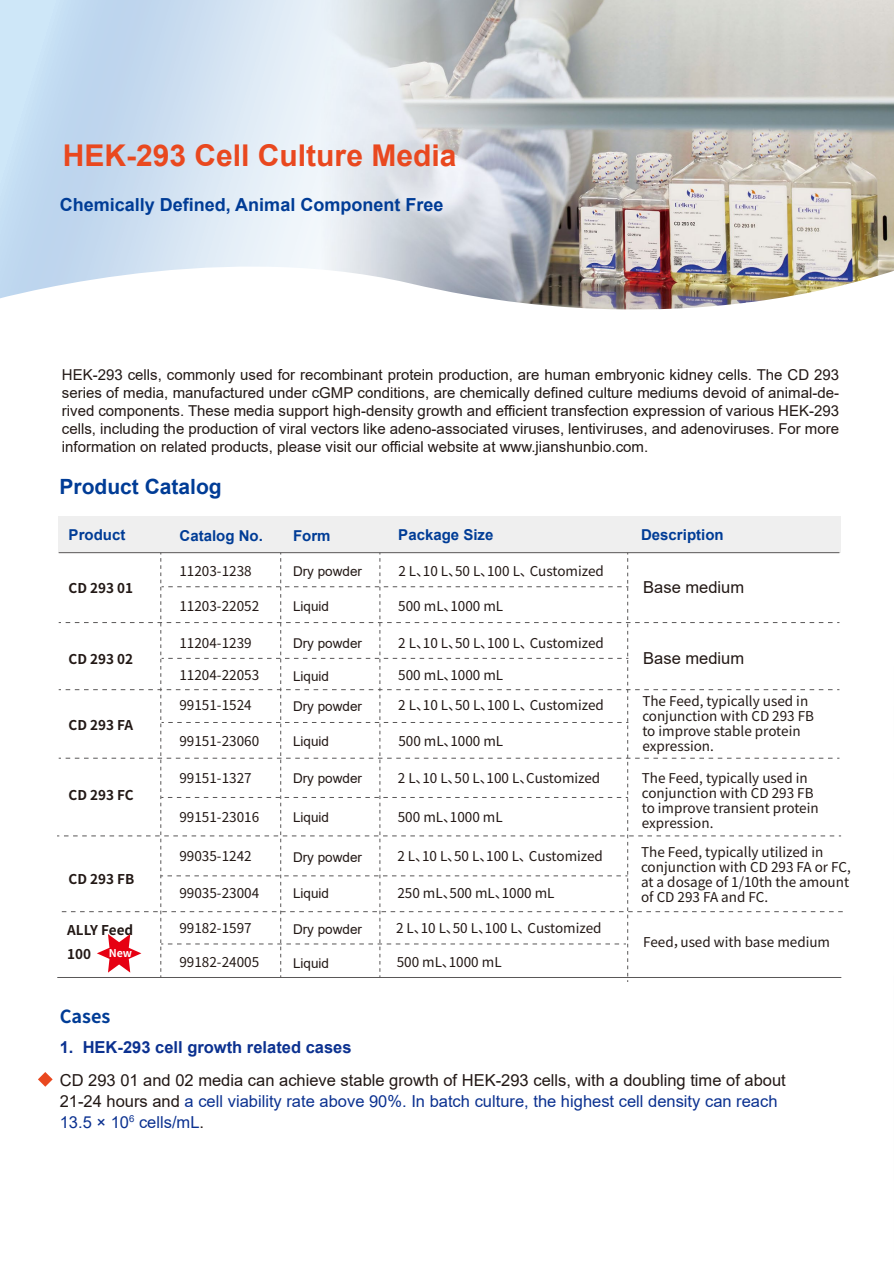
<style>
.page{position:relative;width:894px;height:1263px;background:#fff}
.page>*{position:absolute;margin:0;border:0;box-sizing:border-box;transform-origin:0 0}
.t1{font:700 30px "Arial";color:#e9481f}
.t2{font:700 21px "Arial";color:#003c96}
.t3{font:700 18px "Arial";color:#003c96}
.t4{font:700 18px "Source Han Sans SC";color:#003c96}
.t5{font:16.5px/21px "Arial";color:#221815}
.t6{font:700 16.5px "Arial";color:#0b3190}
.t7{font:15px/18px "Arial";color:#221815;text-align:justify}
.t8{font:700 15px "Arial";color:#003c96}
.t9{font:13.5px/15px "Source Han Sans SC";color:#221815}
.t10{font:13.5px "Arial";color:#221815}
.t11{font:700 13.5px "Source Han Sans SC";color:#221815}
.t12{font:700 10.65px "Source Han Sans SC";color:#fff}
.s1{color:#0b3190}
</style>
<div class="page">
<svg style="left:0;top:0;width:893px;height:254px"></svg>
<img style="left:0;top:254px;width:893px;height:56px">
<svg style="left:38px;top:1072px;width:15px;height:15px"></svg>
<div style="left:59px;top:516px;width:781px;height:37px;background:#efefef"></div>
<hr style="left:59px;top:552px;width:780px;height:1px;background:#595757">
<svg style="left:57px;top:553px;width:785px;height:429px"></svg>
<h1 class="t1" style="left:63px;top:135px;width:395px">HEK-293 Cell Culture Media</h1>
<h3 class="t3" style="left:60px;top:192px;width:385px">Chemically Defined, Animal Component Free</h3>
<p class="t7" style="left:62px;top:366px;width:778px">HEK-293 cells, commonly used for recombinant protein production, are human embryonic kidney cells. The CD 293 series of media, manufactured under cGMP conditions, are chemically defined culture mediums devoid of animal-de&shy;rived components. These media support high-density growth and efficient transfection expression of various HEK-293 cells, including the production of viral vectors like adeno-associated viruses, lentiviruses, and adenoviruses. For more information on related products, please visit our official website at www.jianshunbio.com.</p>
<h2 class="t2" style="left:59px;top:471px;width:164px">Product Catalog</h2>
<p class="t8" style="left:69px;top:524px;width:58px">Product</p>
<p class="t8" style="left:179px;top:525px;width:85px">Catalog No.</p>
<p class="t8" style="left:293px;top:525px;width:39px">Form</p>
<p class="t8" style="left:398px;top:524px;width:97px">Package Size</p>
<p class="t9" style="left:398px;top:564px;width:207px">2 L、10 L、50 L、100 L、Customized</p>
<p class="t9" style="left:179px;top:564px;width:74px">11203-1238</p>
<p class="t9" style="left:179px;top:598px;width:81px">11203-22052</p>
<p class="t10" style="left:293px;top:562px;width:71px">Dry powder</p>
<p class="t11" style="left:69px;top:581px;width:66px">CD 293 01</p>
<p class="t10" style="left:293px;top:597px;width:38px">Liquid</p>
<p class="t9" style="left:398px;top:598px;width:106px">500 mL、1000 mL</p>
<p class="t11" style="left:69px;top:651px;width:66px">CD 293 02</p>
<p class="t9" style="left:179px;top:635px;width:74px">11204-1239</p>
<p class="t9" style="left:179px;top:668px;width:81px">11204-22053</p>
<p class="t10" style="left:293px;top:634px;width:71px">Dry powder</p>
<p class="t9" style="left:398px;top:635px;width:207px">2 L、10 L、50 L、100 L、Customized</p>
<p class="t10" style="left:293px;top:667px;width:38px">Liquid</p>
<p class="t9" style="left:398px;top:668px;width:106px">500 mL、1000 mL</p>
<p class="t8" style="left:641px;top:524px;width:84px">Description</p>
<p class="t5" style="left:643px;top:577px;width:102px">Base medium</p>
<p class="t5" style="left:643px;top:647px;width:102px">Base medium</p>
<p class="t11" style="left:69px;top:717px;width:66px">CD 293 FA</p>
<p class="t11" style="left:69px;top:787px;width:67px">CD 293 FC</p>
<p class="t11" style="left:69px;top:872px;width:67px">CD 293 FB</p>
<p class="t9" style="left:179px;top:698px;width:74px">99151-1524</p>
<p class="t9" style="left:179px;top:733px;width:81px">99151-23060</p>
<p class="t9" style="left:179px;top:771px;width:74px">99151-1327</p>
<p class="t9" style="left:179px;top:810px;width:81px">99151-23016</p>
<p class="t9" style="left:179px;top:849px;width:74px">99035-1242</p>
<p class="t9" style="left:179px;top:886px;width:81px">99035-23004</p>
<p class="t10" style="left:293px;top:697px;width:71px">Dry powder</p>
<p class="t10" style="left:293px;top:732px;width:38px">Liquid</p>
<p class="t9" style="left:398px;top:698px;width:207px">2 L、10 L、50 L、100 L、Customized</p>
<p class="t9" style="left:642px;top:694px;width:173px">The Feed, typically used in conjunction with CD 293 FB to improve stable protein expression.</p>
<p class="t9" style="left:398px;top:733px;width:106px">500 mL、1000 mL</p>
<p class="t10" style="left:293px;top:769px;width:71px">Dry powder</p>
<p class="t9" style="left:397px;top:771px;width:204px">2 L、10 L、50 L、100 L、Customized</p>
<p class="t9" style="left:641px;top:771px;width:178px">The Feed, typically used in conjunction with CD 293 FB to improve transient protein expression.</p>
<p class="t9" style="left:397px;top:810px;width:106px">500 mL、1000 mL</p>
<p class="t10" style="left:293px;top:808px;width:38px">Liquid</p>
<p class="t10" style="left:293px;top:847px;width:71px">Dry powder</p>
<p class="t9" style="left:397px;top:849px;width:207px">2 L、10 L、50 L、100 L、Customized</p>
<p class="t9" style="left:641px;top:844px;width:211px">The Feed, typically utilized in conjunction with CD 293 FA or FC, at a dosage of 1/10th the amount of CD 293 FA and FC.</p>
<p class="t9" style="left:397px;top:886px;width:158px">250 mL、500 mL、1000 mL</p>
<p class="t10" style="left:293px;top:883px;width:38px">Liquid</p>
<p class="t9" style="left:396px;top:921px;width:207px">2 L、10 L、50 L、100 L、Customized</p>
<p class="t9" style="left:179px;top:921px;width:74px">99182-1597</p>
<p class="t9" style="left:179px;top:955px;width:81px">99182-24005</p>
<p class="t11" style="left:67px;top:922px;width:67px">ALLY Feed</p>
<p class="t10" style="left:293px;top:920px;width:71px">Dry powder</p>
<p class="t11" style="left:67px;top:946px;width:25px">100</p>
<p class="t12" style="left:109px;top:947px;width:25px">New</p>
<p class="t10" style="left:293px;top:954px;width:38px">Liquid</p>
<p class="t9" style="left:396px;top:955px;width:106px">500 mL、1000 mL</p>
<h3 class="t4" style="left:60px;top:1006px;width:52px">Cases</h3>
<p class="t6" style="left:60px;top:1036px;width:293px">1. HEK-293 cell growth related cases</p>
<p class="t9" style="left:643px;top:935px;width:188px">Feed，used with base medium</p>
<p class="t5" style="left:60px;top:1069px;width:727px">CD 293 01 and 02 media can achieve stable growth of HEK-293 cells, with a doubling time of about<br>21-24 hours and <span class="s1">a cell viability rate above 90%. In batch culture, the highest cell density can reach<br>13.5 × 10</span><sup>6</sup> <span class="s1">cells/mL</span>.</p>
</div>
